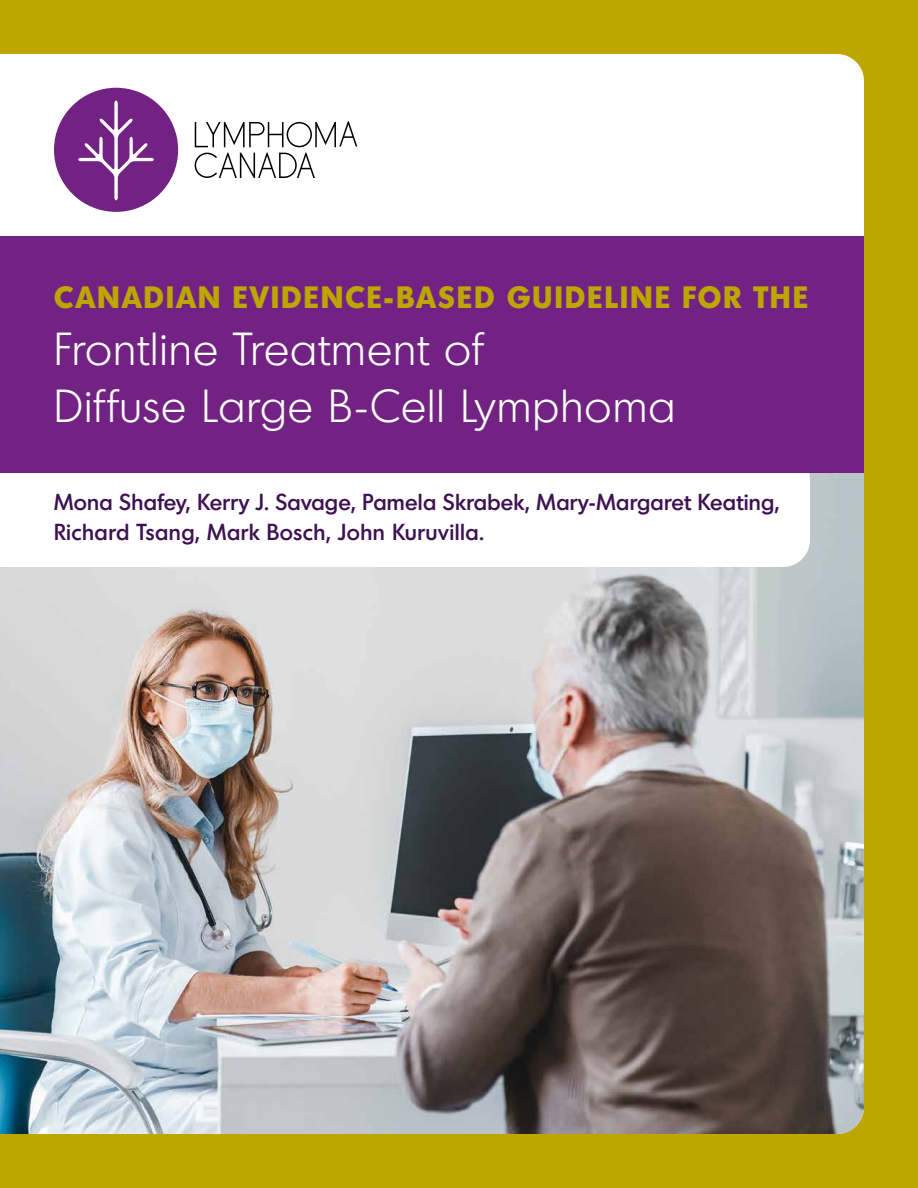
<style>
.page{position:relative;width:918px;height:1188px;background:#bda600}
.page>*{position:absolute;margin:0;border:0;box-sizing:border-box;transform-origin:0 0}
.t1{font:300 45px/57px "Montreal Serial";letter-spacing:.025em;color:#fff}
.t2{font:800 30px "Montreal Serial";letter-spacing:.08em;color:#bda600}
.t3{font:500 22.5px/30px "Montreal Serial";letter-spacing:.02em;color:#3d1152}
</style>
<div class="page">
<div style="left:0;top:54px;width:864px;height:182px;background:#fff"></div>
<img style="left:0;top:472px;width:864px;height:662px">
<div style="left:0;top:472px;width:810px;height:95px;background:#fff"></div>
<div style="left:0;top:236px;width:864px;height:236px;background:#722282"></div>
<svg style="left:195px;top:153px;width:120px;height:25px;background:#cecece"></svg>
<svg style="left:54px;top:88px;width:124px;height:124px;background:#995fa4"></svg>
<svg style="left:195px;top:121px;width:162px;height:26px;background:#d0d0d0"></svg>
<h2 class="t2" style="left:54px;top:277px;width:756px">CANADIAN EVIDENCE-BASED GUIDELINE FOR THE</h2>
<h1 class="t1" style="left:54px;top:320px;width:623px">Frontline Treatment of<br>Diffuse Large B-Cell Lymphoma</h1>
<p class="t3" style="left:54px;top:486px;width:727px">Mona Shafey, Kerry J. Savage, Pamela Skrabek, Mary-Margaret Keating,<br>Richard Tsang, Mark Bosch, John Kuruvilla.</p>
</div>
